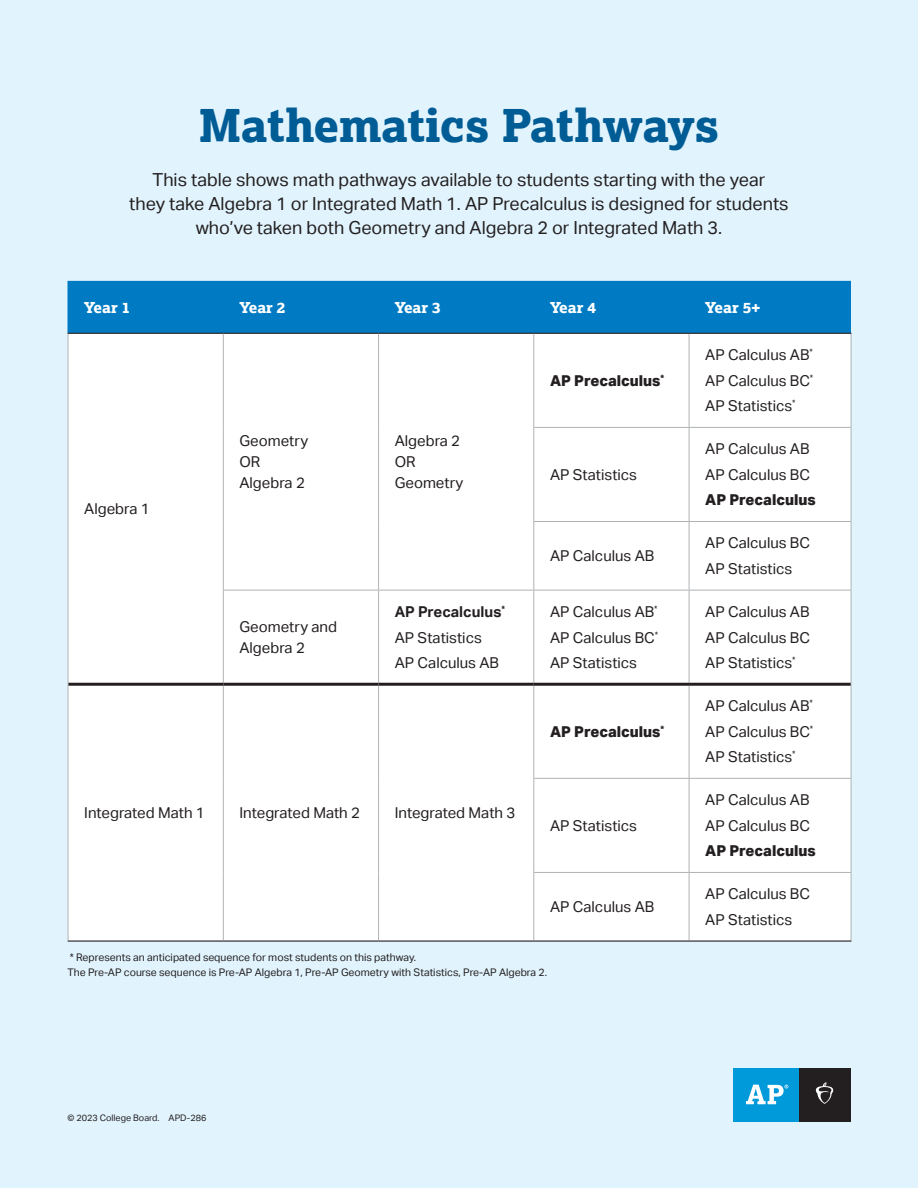
<style>
.page{position:relative;width:918px;height:1188px;background:#e1f4fd}
.page>*{position:absolute;margin:0;border:0;box-sizing:border-box;transform-origin:0 0}
.t1{font:800 45px "Lexia";letter-spacing:-.01em;color:#005c95}
.t2{font:18px/24px "Aktiv Grotesk";color:#231f20;text-align:center}
.t3{font:15px/25.5px "Aktiv Grotesk";color:#231f20}
.t4{font:800 15px "Aktiv Grotesk";color:#231f20}
.t5{font:800 15px "Lexia";color:#fff}
.t6{font:10.5px/15px "Aktiv Grotesk";color:#231f20}
.t7{font:9px "Aktiv Grotesk";color:#231f20}
.s1{font-weight:700}
</style>
<div class="page">
<div style="left:68px;top:281px;width:155px;height:52px;background:#007bc3"></div>
<div style="left:223px;top:281px;width:156px;height:52px;background:#007bc3"></div>
<div style="left:379px;top:281px;width:155px;height:52px;background:#007bc3"></div>
<div style="left:534px;top:281px;width:155px;height:52px;background:#007bc3"></div>
<div style="left:689px;top:281px;width:162px;height:52px;background:#007bc3"></div>
<div style="left:68px;top:333px;width:155px;height:351px;background:#fff"></div>
<div style="left:223px;top:333px;width:156px;height:257px;background:#fff"></div>
<div style="left:379px;top:333px;width:155px;height:257px;background:#fff"></div>
<div style="left:534px;top:333px;width:155px;height:94px;background:#fff"></div>
<div style="left:689px;top:333px;width:162px;height:94px;background:#fff"></div>
<div style="left:534px;top:427px;width:155px;height:95px;background:#fff"></div>
<div style="left:689px;top:427px;width:162px;height:95px;background:#fff"></div>
<div style="left:534px;top:522px;width:155px;height:68px;background:#fff"></div>
<div style="left:689px;top:522px;width:162px;height:68px;background:#fff"></div>
<div style="left:223px;top:590px;width:156px;height:94px;background:#fff"></div>
<div style="left:379px;top:590px;width:155px;height:94px;background:#fff"></div>
<div style="left:534px;top:590px;width:155px;height:94px;background:#fff"></div>
<div style="left:689px;top:590px;width:162px;height:94px;background:#fff"></div>
<div style="left:68px;top:684px;width:155px;height:257px;background:#fff"></div>
<div style="left:223px;top:684px;width:156px;height:257px;background:#fff"></div>
<div style="left:379px;top:684px;width:155px;height:257px;background:#fff"></div>
<div style="left:534px;top:684px;width:155px;height:94px;background:#fff"></div>
<div style="left:689px;top:684px;width:162px;height:94px;background:#fff"></div>
<div style="left:534px;top:778px;width:155px;height:94px;background:#fff"></div>
<div style="left:689px;top:778px;width:162px;height:94px;background:#fff"></div>
<div style="left:534px;top:872px;width:155px;height:69px;background:#fff"></div>
<div style="left:689px;top:872px;width:162px;height:69px;background:#fff"></div>
<hr style="left:223px;top:334px;width:1px;height:93px;background:#b0b2b4">
<hr style="left:378px;top:334px;width:1px;height:93px;background:#b0b2b4">
<hr style="left:223px;top:427px;width:1px;height:95px;background:#b0b2b4">
<hr style="left:378px;top:427px;width:1px;height:95px;background:#b0b2b4">
<hr style="left:223px;top:522px;width:1px;height:68px;background:#b0b2b4">
<hr style="left:378px;top:522px;width:1px;height:68px;background:#b0b2b4">
<hr style="left:533px;top:334px;width:1px;height:93px;background:#b0b2b4">
<hr style="left:689px;top:334px;width:1px;height:93px;background:#b0b2b4">
<hr style="left:851px;top:334px;width:1px;height:93px;background:#b0b2b4">
<hr style="left:533px;top:427px;width:156px;height:1px;background:#b0b2b4">
<hr style="left:533px;top:428px;width:1px;height:93px;background:#b0b2b4">
<hr style="left:689px;top:427px;width:162px;height:1px;background:#b0b2b4">
<hr style="left:689px;top:428px;width:1px;height:93px;background:#b0b2b4">
<hr style="left:851px;top:428px;width:1px;height:93px;background:#b0b2b4">
<hr style="left:533px;top:521px;width:156px;height:1px;background:#b0b2b4">
<hr style="left:533px;top:522px;width:1px;height:68px;background:#b0b2b4">
<hr style="left:689px;top:521px;width:162px;height:1px;background:#b0b2b4">
<hr style="left:689px;top:522px;width:1px;height:68px;background:#b0b2b4">
<hr style="left:851px;top:522px;width:1px;height:68px;background:#b0b2b4">
<hr style="left:223px;top:590px;width:156px;height:1px;background:#b0b2b4">
<hr style="left:223px;top:590px;width:1px;height:93px;background:#b0b2b4">
<hr style="left:379px;top:590px;width:155px;height:1px;background:#b0b2b4">
<hr style="left:378px;top:590px;width:1px;height:93px;background:#b0b2b4">
<hr style="left:534px;top:590px;width:155px;height:1px;background:#b0b2b4">
<hr style="left:533px;top:590px;width:1px;height:93px;background:#b0b2b4">
<hr style="left:689px;top:590px;width:162px;height:1px;background:#b0b2b4">
<hr style="left:689px;top:590px;width:1px;height:93px;background:#b0b2b4">
<hr style="left:851px;top:590px;width:1px;height:94px;background:#b0b2b4">
<hr style="left:223px;top:686px;width:1px;height:92px;background:#b0b2b4">
<hr style="left:378px;top:686px;width:1px;height:92px;background:#b0b2b4">
<hr style="left:533px;top:686px;width:1px;height:92px;background:#b0b2b4">
<hr style="left:689px;top:686px;width:1px;height:92px;background:#b0b2b4">
<hr style="left:851px;top:684px;width:1px;height:94px;background:#b0b2b4">
<hr style="left:223px;top:778px;width:1px;height:94px;background:#b0b2b4">
<hr style="left:378px;top:778px;width:1px;height:94px;background:#b0b2b4">
<hr style="left:533px;top:779px;width:1px;height:93px;background:#b0b2b4">
<hr style="left:689px;top:779px;width:1px;height:93px;background:#b0b2b4">
<hr style="left:851px;top:779px;width:1px;height:93px;background:#b0b2b4">
<hr style="left:223px;top:872px;width:1px;height:68px;background:#b0b2b4">
<hr style="left:378px;top:872px;width:1px;height:68px;background:#b0b2b4">
<hr style="left:533px;top:873px;width:1px;height:67px;background:#b0b2b4">
<hr style="left:689px;top:873px;width:1px;height:67px;background:#b0b2b4">
<hr style="left:851px;top:873px;width:1px;height:67px;background:#b0b2b4">
<hr style="left:68px;top:334px;width:1px;height:93px;background:#b0b2b4">
<hr style="left:68px;top:427px;width:1px;height:95px;background:#b0b2b4">
<hr style="left:68px;top:522px;width:1px;height:68px;background:#b0b2b4">
<hr style="left:68px;top:590px;width:1px;height:94px;background:#b0b2b4">
<hr style="left:68px;top:684px;width:1px;height:94px;background:#b0b2b4">
<hr style="left:68px;top:778px;width:1px;height:94px;background:#b0b2b4">
<hr style="left:68px;top:872px;width:1px;height:68px;background:#b0b2b4">
<hr style="left:223px;top:940px;width:156px;height:2px;background:#231f20">
<hr style="left:379px;top:940px;width:155px;height:2px;background:#231f20">
<hr style="left:534px;top:940px;width:155px;height:2px;background:#231f20">
<hr style="left:689px;top:940px;width:162px;height:2px;background:#231f20">
<hr style="left:68px;top:940px;width:155px;height:2px;background:#231f20">
<hr style="left:533px;top:778px;width:156px;height:1px;background:#b0b2b4">
<hr style="left:689px;top:778px;width:162px;height:1px;background:#b0b2b4">
<hr style="left:533px;top:872px;width:156px;height:1px;background:#b0b2b4">
<hr style="left:689px;top:872px;width:162px;height:1px;background:#b0b2b4">
<hr style="left:68px;top:683px;width:155px;height:3px;background:#231f20">
<hr style="left:223px;top:683px;width:156px;height:3px;background:#231f20">
<hr style="left:379px;top:683px;width:155px;height:3px;background:#231f20">
<hr style="left:534px;top:683px;width:155px;height:3px;background:#231f20">
<hr style="left:689px;top:683px;width:162px;height:3px;background:#231f20">
<hr style="left:68px;top:333px;width:155px;height:1px;background:#231f20">
<hr style="left:223px;top:333px;width:156px;height:1px;background:#231f20">
<hr style="left:379px;top:333px;width:155px;height:1px;background:#231f20">
<hr style="left:534px;top:333px;width:155px;height:1px;background:#231f20">
<hr style="left:689px;top:333px;width:162px;height:1px;background:#231f20">
<div style="left:799px;top:1068px;width:51px;height:54px;background:#231f20"></div>
<svg style="left:816px;top:1082px;width:17px;height:22px"></svg>
<div style="left:733px;top:1068px;width:66px;height:54px;background:#009ada"></div>
<svg style="left:746px;top:1085px;width:42px;height:19px"></svg>
<h1 class="t1" style="left:199px;top:97px;width:522px">Mathematics Pathways</h1>
<p class="t2" style="left:129px;top:168px;width:661px">This table shows math pathways available to students starting with the year<br>they take Algebra 1 or Integrated Math 1. AP Precalculus is designed for students who’ve taken both Geometry and Algebra 2 or Integrated Math 3.</p>
<p class="t5" style="left:84px;top:298px;width:48px">Year 1</p>
<p class="t5" style="left:240px;top:298px;width:48px">Year 2</p>
<p class="t5" style="left:395px;top:298px;width:48px">Year 3</p>
<p class="t5" style="left:550px;top:298px;width:48px">Year 4</p>
<p class="t5" style="left:705px;top:298px;width:57px">Year 5+</p>
<p class="t3" style="left:84px;top:496px;width:67px">Algebra 1</p>
<p class="t3" style="left:240px;top:430px;width:70px;line-height:21px">Geometry<br>OR<br>Algebra 2</p>
<p class="t3" style="left:395px;top:430px;width:70px;line-height:21px">Algebra 2<br>OR<br>Geometry</p>
<p class="t4" style="left:550px;top:372px;width:116px">AP Precalculus<sup>*</sup></p>
<p class="t3" style="left:550px;top:462px;width:89px">AP Statistics</p>
<p class="t3" style="left:550px;top:543px;width:106px">AP Calculus AB</p>
<p class="t3" style="left:705px;top:342px;width:110px;text-align:justify">AP Calculus AB<sup>* </sup>AP Calculus BC<sup>* </sup>AP Statistics<sup>*</sup></p>
<p class="t3" style="left:705px;top:436px;width:106px">AP Calculus AB<br>AP Calculus BC</p>
<p class="t4" style="left:705px;top:491px;width:112px">AP Precalculus</p>
<p class="t3" style="left:705px;top:530px;width:106px">AP Calculus BC<br>AP Statistics</p>
<p class="t3" style="left:240px;top:616px;width:99px;line-height:21px">Geometry and<br>Algebra 2</p>
<p class="t3" style="left:395px;top:599px;width:112px"><span class="s1">AP Precalculus</span><sup>*<br></sup>AP Statistics<br>AP Calculus AB</p>
<p class="t3" style="left:550px;top:599px;width:110px;text-align:justify">AP Calculus AB<sup>* </sup>AP Calculus BC<sup>* </sup>AP Statistics</p>
<p class="t3" style="left:705px;top:599px;width:106px;text-align:justify">AP Calculus AB AP Calculus BC AP Statistics<sup>*</sup></p>
<p class="t4" style="left:550px;top:723px;width:116px">AP Precalculus<sup>*</sup></p>
<p class="t3" style="left:705px;top:693px;width:110px;text-align:justify">AP Calculus AB<sup>* </sup>AP Calculus BC<sup>* </sup>AP Statistics<sup>*</sup></p>
<p class="t3" style="left:84px;top:800px;width:122px">Integrated Math 1</p>
<p class="t3" style="left:240px;top:800px;width:122px">Integrated Math 2</p>
<p class="t3" style="left:395px;top:800px;width:122px">Integrated Math 3</p>
<p class="t3" style="left:550px;top:813px;width:89px">AP Statistics</p>
<p class="t3" style="left:550px;top:894px;width:106px">AP Calculus AB</p>
<p class="t6" style="left:68px;top:950px;width:481px">* Represents an anticipated sequence for most students on this pathway.<br>The Pre-AP course sequence is Pre-AP Algebra 1, Pre-AP Geometry with Statistics, Pre-AP Algebra 2.</p>
<p class="t3" style="left:705px;top:787px;width:106px">AP Calculus AB<br>AP Calculus BC</p>
<p class="t4" style="left:705px;top:842px;width:112px">AP Precalculus</p>
<p class="t3" style="left:705px;top:881px;width:106px">AP Calculus BC<br>AP Statistics</p>
<p class="t7" style="left:68px;top:1112px;width:140px">© 2023 College Board. APD-286</p>
</div>
